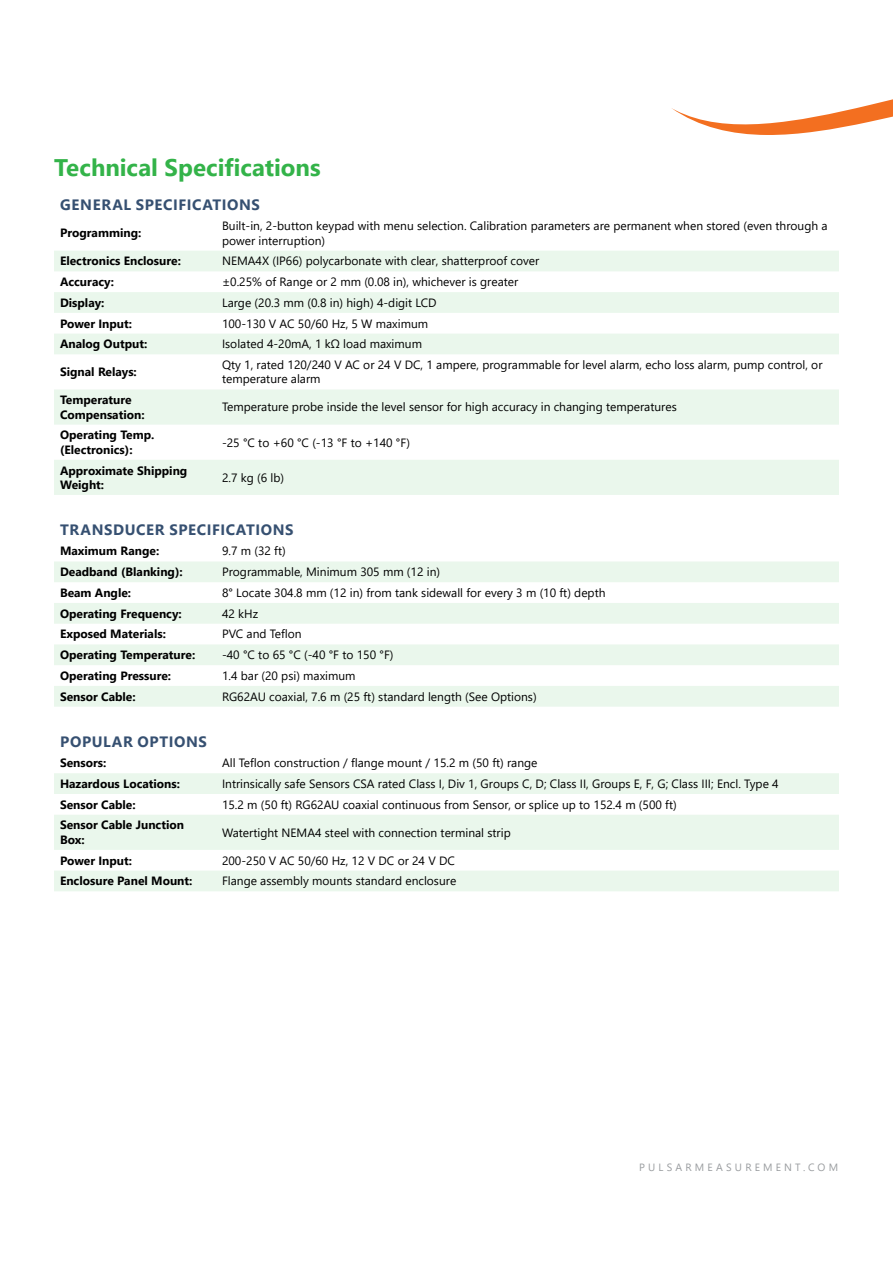
<style>
.page{position:relative;width:893px;height:1263px;background:#fff}
.page>*{position:absolute;margin:0;border:0;box-sizing:border-box;transform-origin:0 0}
.t1{font:700 24px "Segoe UI";color:#33b349}
.t2{font:700 15px "Segoe UI";letter-spacing:.04em;color:#365071}
.t3{font:12px/14.4px "Segoe UI";color:#000}
.t4{font:700 12px/14.4px "Segoe UI";color:#000}
.t5{font:10.5px "Segoe UI";letter-spacing:.3em;color:#999c9f}
</style>
<div class="page">
<svg style="left:671px;top:99px;width:222px;height:36px"></svg>
<svg style="left:54px;top:251px;width:785px;height:640px"></svg>
<h1 class="t1" style="left:54px;top:144px;width:268px">Technical Specifications</h1>
<p class="t2" style="left:60px;top:198px;width:201px">GENERAL SPECIFICATIONS</p>
<p class="t4" style="left:60px;top:227px;width:83px">Programming:</p>
<p class="t3" style="left:222px;top:220px;width:607px">Built-in, 2-button keypad with menu selection. Calibration parameters are permanent when stored (even through a power interruption)</p>
<p class="t4" style="left:60px;top:255px;width:122px">Electronics Enclosure:</p>
<p class="t3" style="left:222px;top:255px;width:319px">NEMA4X (IP66) polycarbonate with clear, shatterproof cover</p>
<p class="t4" style="left:60px;top:276px;width:55px">Accuracy:</p>
<p class="t3" style="left:222px;top:276px;width:298px">±0.25% of Range or 2 mm (0.08 in), whichever is greater</p>
<p class="t4" style="left:60px;top:297px;width:46px">Display:</p>
<p class="t3" style="left:222px;top:297px;width:216px">Large (20.3 mm (0.8 in) high) 4-digit LCD</p>
<p class="t4" style="left:60px;top:317px;width:74px">Power Input:</p>
<p class="t3" style="left:222px;top:317px;width:208px">100-130 V AC 50/60 Hz, 5 W maximum</p>
<p class="t4" style="left:60px;top:338px;width:89px">Analog Output:</p>
<p class="t3" style="left:222px;top:336px;width:201px">Isolated 4-20mA, 1 kΩ load maximum</p>
<p class="t4" style="left:60px;top:366px;width:78px">Signal Relays:</p>
<p class="t3" style="left:222px;top:359px;width:602px">Qty 1, rated 120/240 V AC or 24 V DC, 1 ampere, programmable for level alarm, echo loss alarm, pump control, or temperature alarm</p>
<p class="t4" style="left:60px;top:394px;width:86px">Temperature<br>Compensation:</p>
<p class="t3" style="left:222px;top:401px;width:456px">Temperature probe inside the level sensor for high accuracy in changing temperatures</p>
<p class="t4" style="left:60px;top:429px;width:96px">Operating Temp. (Electronics):</p>
<p class="t3" style="left:222px;top:436px;width:189px">-25 °C to +60 °C (-13 °F to +140 °F)</p>
<p class="t4" style="left:60px;top:464px;width:129px">Approximate Shipping<br>Weight:</p>
<p class="t3" style="left:222px;top:471px;width:64px">2.7 kg (6 lb)</p>
<p class="t2" style="left:60px;top:523px;width:235px">TRANSDUCER SPECIFICATIONS</p>
<p class="t4" style="left:60px;top:545px;width:101px">Maximum Range:</p>
<p class="t3" style="left:222px;top:545px;width:65px">9.7 m (32 ft)</p>
<p class="t4" style="left:60px;top:566px;width:124px">Deadband (Blanking):</p>
<p class="t3" style="left:222px;top:566px;width:220px">Programmable, Minimum 305 mm (12 in)</p>
<p class="t4" style="left:60px;top:587px;width:73px">Beam Angle:</p>
<p class="t3" style="left:222px;top:587px;width:385px">8° Locate 304.8 mm (12 in) from tank sidewall for every 3 m (10 ft) depth</p>
<p class="t4" style="left:60px;top:607px;width:123px">Operating Frequency:</p>
<p class="t3" style="left:222px;top:607px;width:38px">42 kHz</p>
<p class="t4" style="left:60px;top:628px;width:107px">Exposed Materials:</p>
<p class="t3" style="left:222px;top:626px;width:81px">PVC and Teflon</p>
<p class="t4" style="left:60px;top:649px;width:137px">Operating Temperature:</p>
<p class="t3" style="left:222px;top:649px;width:173px">-40 °C to 65 °C (-40 °F to 150 °F)</p>
<p class="t4" style="left:60px;top:670px;width:113px">Operating Pressure:</p>
<p class="t3" style="left:222px;top:670px;width:135px">1.4 bar (20 psi) maximum</p>
<p class="t4" style="left:60px;top:690px;width:77px">Sensor Cable:</p>
<p class="t3" style="left:222px;top:690px;width:316px">RG62AU coaxial, 7.6 m (25 ft) standard length (See Options)</p>
<p class="t2" style="left:60px;top:735px;width:148px">POPULAR OPTIONS</p>
<p class="t4" style="left:60px;top:757px;width:48px">Sensors:</p>
<p class="t3" style="left:222px;top:755px;width:317px">All Teflon construction / flange mount / 15.2 m (50 ft) range</p>
<p class="t4" style="left:60px;top:778px;width:122px">Hazardous Locations:</p>
<p class="t3" style="left:222px;top:778px;width:558px">Intrinsically safe Sensors CSA rated Class I, Div 1, Groups C, D; Class II, Groups E, F, G; Class III; Encl. Type 4</p>
<p class="t4" style="left:60px;top:798px;width:77px">Sensor Cable:</p>
<p class="t3" style="left:222px;top:798px;width:456px">15.2 m (50 ft) RG62AU coaxial continuous from Sensor, or splice up to 152.4 m (500 ft)</p>
<p class="t4" style="left:60px;top:819px;width:126px">Sensor Cable Junction<br>Box:</p>
<p class="t3" style="left:222px;top:826px;width:290px">Watertight NEMA4 steel with connection terminal strip</p>
<p class="t4" style="left:60px;top:854px;width:74px">Power Input:</p>
<p class="t3" style="left:222px;top:854px;width:234px">200-250 V AC 50/60 Hz, 12 V DC or 24 V DC</p>
<p class="t4" style="left:60px;top:875px;width:134px">Enclosure Panel Mount:</p>
<p class="t3" style="left:222px;top:875px;width:236px">Flange assembly mounts standard enclosure</p>
<p class="t5" style="left:639px;top:1163px;width:200px">PULSARMEASUREMENT.COM</p>
</div>
